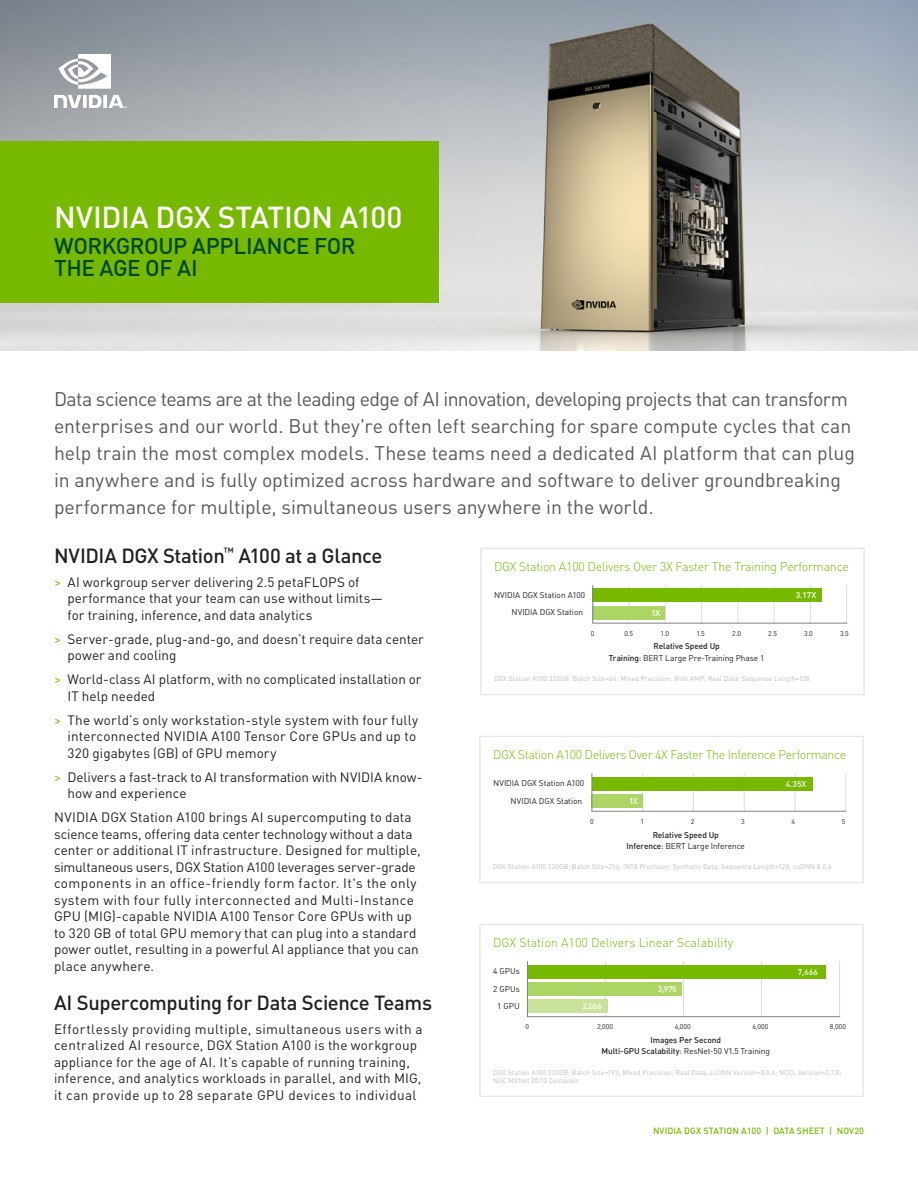
<style>
.page{position:relative;width:918px;height:1188px;background:#fff}
.page>*{position:absolute;margin:0;border:0;box-sizing:border-box;transform-origin:0 0}
.H0__Green_Bar_Title{font:500 30px "DIN Pro";letter-spacing:-.01em;color:#fff}
.H0__Green_Bar_Title-2{font:500 22.5px/22.5px "DIN Pro";letter-spacing:-.02em;color:#004833}
.H2_Title_Case_13_5_1{font:500 20.25px "DIN Pro";letter-spacing:-.02em;color:#231f20}
.Body__Intro__Text_Gr{font:19.5px/27px "DIN Pro";letter-spacing:-.005em;color:#57585a}
.Body_Text_9_11{font:13.5px/16.5px "DIN Pro";letter-spacing:.01em;color:#231f20}
.Paragraph_Bullets{font:13.5px/16.5px "DIN Pro";letter-spacing:.005em;color:#231f20}
.t1{font:300 12.45px "DIN Pro";letter-spacing:-.02em;color:#76b900}
.t2{font:300 12.45px "DIN Pro";color:#76b900}
.t3{font:500 9px "DIN Pro";letter-spacing:.01em;color:#76b900}
.t4{font:8.25px/11.1px "DIN Pro";letter-spacing:-.005em;color:#231f20;text-align:center}
.t5{font:500 8.25px/11.1px "DIN Pro";letter-spacing:-.015em;color:#231f20;text-align:center}
.t6{font:500 8.25px "DIN Pro";color:#fff}
.t7{font:6.9px/8.2px "DIN Pro";letter-spacing:.01em;color:#bcbdc0}
.t8{font:6.9px "DIN Pro";letter-spacing:.005em;color:#231f20}
.s1{color:#76b900}
.s2{font-weight:500}
.s3{font-weight:400}
</style>
<div class="page">
<img style="left:0;top:0;width:918px;height:351px">
<svg style="left:54px;top:95px;width:73px;height:13px"></svg>
<svg style="left:59px;top:54px;width:52px;height:35px"></svg>
<div style="left:0;top:141px;width:439px;height:162px;background:#76b900"></div>
<svg style="left:479px;top:924px;width:385px;height:173px"></svg>
<hr style="left:605px;top:961px;width:1px;height:56px;background:#dcdddf">
<hr style="left:839px;top:961px;width:1px;height:56px;background:#dcdddf">
<hr style="left:683px;top:961px;width:1px;height:56px;background:#dcdddf">
<hr style="left:761px;top:961px;width:1px;height:56px;background:#dcdddf">
<hr style="left:527px;top:1016px;width:313px;height:1px;background:#808285">
<div style="left:527px;top:965px;width:299px;height:14px;background:#76b900"></div>
<div style="left:527px;top:982px;width:155px;height:14px;background:#add566"></div>
<div style="left:527px;top:999px;width:81px;height:14px;background:#c8e399"></div>
<hr style="left:527px;top:961px;width:1px;height:56px;background:#808285">
<svg style="left:480px;top:548px;width:385px;height:147px"></svg>
<hr style="left:665px;top:585px;width:1px;height:38px;background:#dcdddf">
<hr style="left:738px;top:585px;width:1px;height:38px;background:#dcdddf">
<hr style="left:846px;top:585px;width:1px;height:38px;background:#dcdddf">
<hr style="left:810px;top:585px;width:1px;height:38px;background:#dcdddf">
<hr style="left:629px;top:585px;width:1px;height:38px;background:#dcdddf">
<hr style="left:701px;top:585px;width:1px;height:38px;background:#dcdddf">
<hr style="left:774px;top:585px;width:1px;height:38px;background:#dcdddf">
<hr style="left:593px;top:623px;width:254px;height:1px;background:#808285">
<div style="left:593px;top:588px;width:229px;height:14px;background:#76b900"></div>
<div style="left:593px;top:606px;width:72px;height:14px;background:#add566"></div>
<hr style="left:592px;top:585px;width:1px;height:38px;background:#808285">
<svg style="left:479px;top:736px;width:385px;height:147px"></svg>
<hr style="left:642px;top:773px;width:1px;height:38px;background:#dcdddf">
<hr style="left:744px;top:773px;width:1px;height:38px;background:#dcdddf">
<hr style="left:845px;top:773px;width:1px;height:38px;background:#dcdddf">
<hr style="left:693px;top:773px;width:1px;height:38px;background:#dcdddf">
<hr style="left:795px;top:773px;width:1px;height:38px;background:#dcdddf">
<hr style="left:592px;top:811px;width:254px;height:1px;background:#808285">
<div style="left:592px;top:777px;width:220px;height:13px;background:#76b900"></div>
<div style="left:592px;top:794px;width:51px;height:14px;background:#add566"></div>
<hr style="left:592px;top:773px;width:1px;height:38px;background:#808285">
<p class="H0__Green_Bar_Title" style="left:54px;top:197px;width:350px">NVIDIA DGX STATION A100</p>
<p class="H0__Green_Bar_Title-2" style="left:54px;top:233px;width:303px">WORKGROUP APPLIANCE FOR<br>THE AGE OF AI</p>
<p class="Body__Intro__Text_Gr" style="left:54px;top:385px;width:803px">Data science teams are at the leading edge of AI innovation, developing projects that can transform enterprises and our world. But they're often left searching for spare compute cycles that can help train the most complex models. These teams need a dedicated AI platform that can plug in anywhere and is fully optimized across hardware and software to deliver groundbreaking performance for multiple, simultaneous users anywhere in the world.</p>
<h2 class="H2_Title_Case_13_5_1" style="left:54px;top:542px;width:330px">NVIDIA DGX Station<sup>™</sup> A100 at a Glance</h2>
<p class="Paragraph_Bullets" style="left:68px;top:573px;width:317px;text-indent:-14px"><span class="s1">&gt;</span> AI workgroup server delivering 2.5 petaFLOPS of performance that your team can use without limits— for training, inference, and data analytics</p>
<p class="Paragraph_Bullets" style="left:68px;top:630px;width:358px;text-indent:-14px"><span class="s1">&gt;</span> Server-grade, plug-and-go, and doesn’t require data center power and cooling</p>
<p class="Paragraph_Bullets" style="left:68px;top:671px;width:356px;text-indent:-14px"><span class="s1">&gt;</span> World-class AI platform, with no complicated installation or<br>IT help needed</p>
<p class="Paragraph_Bullets" style="left:68px;top:711px;width:352px;text-indent:-14px"><span class="s1">&gt;</span> The world’s only workstation-style system with four fully interconnected NVIDIA A100 Tensor Core GPUs and up to<br>320 gigabytes (GB) of GPU memory</p>
<p class="Paragraph_Bullets" style="left:68px;top:768px;width:356px;text-indent:-14px"><span class="s1">&gt;</span> Delivers a fast-track to AI transformation with NVIDIA know&shy;how and experience</p>
<p class="Body_Text_9_11" style="left:54px;top:809px;width:368px">NVIDIA DGX Station A100 brings AI supercomputing to data science teams, offering data center technology without a data center or additional IT infrastructure. Designed for multiple, simultaneous users, DGX Station A100 leverages server-grade components in an office-friendly form factor. It's the only system with four fully interconnected and Multi-Instance GPU (MIG)-capable NVIDIA A100 Tensor Core GPUs with up to 320 GB of total GPU memory that can plug into a standard power outlet, resulting in a powerful AI appliance that you can place anywhere.</p>
<h2 class="H2_Title_Case_13_5_1" style="left:54px;top:989px;width:380px">AI Supercomputing for Data Science Teams</h2>
<p class="Body_Text_9_11" style="left:54px;top:1020px;width:370px">Effortlessly providing multiple, simultaneous users with a centralized AI resource, DGX Station A100 is the workgroup appliance for the age of AI. It’s capable of running training, inference, and analytics workloads in parallel, and with MIG, it can provide up to 28 separate GPU devices to individual</p>
<p class="t1" style="left:494px;top:558px;width:356px">DGX Station A100 Delivers Over 3X Faster The Training Performance</p>
<p class="t4" style="left:494px;top:589px;width:93px">NVIDIA DGX Station A100</p>
<p class="t6" style="left:796px;top:590px;width:22px">3.17X</p>
<p class="t4" style="left:511px;top:607px;width:73px">NVIDIA DGX Station</p>
<p class="t6" style="left:652px;top:607px;width:10px">1X</p>
<p class="t8" style="left:624px;top:628px;width:10px">0.5</p>
<p class="t8" style="left:591px;top:628px;width:5px">0</p>
<p class="t8" style="left:696px;top:628px;width:10px">1.5</p>
<p class="t8" style="left:768px;top:628px;width:10px">2.5</p>
<p class="t8" style="left:840px;top:628px;width:10px">3.5</p>
<p class="t8" style="left:660px;top:628px;width:10px">1.0</p>
<p class="t8" style="left:732px;top:628px;width:10px">2.0</p>
<p class="t8" style="left:804px;top:628px;width:10px">3.0</p>
<p class="t4" style="left:609px;top:641px;width:157px"><span class="s2">Relative Speed Up<br>Training</span>: BERT Large Pre-Training Phase 1</p>
<p class="t7" style="left:494px;top:674px;width:317px">DGX Station A100 320GB; Batch Size=64; Mixed Precision; With AMP; Real Data; Sequence Length=128</p>
<p class="t1" style="left:493px;top:746px;width:355px">DGX Station A100 Delivers Over 4X Faster The Inference Performance</p>
<p class="t4" style="left:493px;top:777px;width:93px">NVIDIA DGX Station A100</p>
<p class="t4" style="left:511px;top:795px;width:73px">NVIDIA DGX Station</p>
<p class="t6" style="left:629px;top:795px;width:10px">1X</p>
<p class="t6" style="left:786px;top:778px;width:22px">4.35X</p>
<p class="t8" style="left:590px;top:816px;width:5px">0</p>
<p class="t8" style="left:741px;top:817px;width:5px">3</p>
<p class="t8" style="left:842px;top:817px;width:5px">5</p>
<p class="t8" style="left:640px;top:817px;width:5px">1</p>
<p class="t8" style="left:691px;top:817px;width:5px">2</p>
<p class="t8" style="left:791px;top:817px;width:5px">4</p>
<p class="t5" style="left:627px;top:829px;width:120px">Relative Speed Up<br>Inference<span class="s3">: BERT Large Inference</span></p>
<p class="t7" style="left:493px;top:862px;width:340px">DGX Station A100 320GB; Batch Size=256; INT8 Precision; Synthetic Data; Sequence Length=128, cuDNN 8.0.4</p>
<p class="t2" style="left:493px;top:934px;width:242px">DGX Station A100 Delivers Linear Scalability</p>
<p class="t4" style="left:493px;top:966px;width:28px">4 GPUs</p>
<p class="t4" style="left:493px;top:983px;width:28px">2 GPUs</p>
<p class="t6" style="left:658px;top:983px;width:20px">3,975</p>
<p class="t4" style="left:497px;top:1000px;width:24px">1 GPU</p>
<p class="t6" style="left:582px;top:1000px;width:21px">2,066</p>
<p class="t6" style="left:798px;top:966px;width:21px">7,666</p>
<p class="t8" style="left:526px;top:1022px;width:5px">0</p>
<p class="t8" style="left:830px;top:1022px;width:18px">8,000</p>
<p class="t8" style="left:597px;top:1022px;width:18px">2,000</p>
<p class="t8" style="left:675px;top:1022px;width:18px">4,000</p>
<p class="t8" style="left:752px;top:1022px;width:18px">6,000</p>
<p class="t5" style="left:602px;top:1034px;width:170px">Images Per Second<br>Multi-GPU Scalability<span class="s3">: ResNet-50 V1.5 Training</span></p>
<p class="t7" style="left:493px;top:1068px;width:350px">DGX Station A100 320GB; Batch Size=192; Mixed Precision; Real Data; cuDNN Version=8.0.4; NCCL Version=2.7.8;<br>NGC MXNet 20.10 Container</p>
<p class="t3" style="left:653px;top:1125px;width:212px">NVIDIA DGX STATION A100 | DATA SHEET | Nov20</p>
</div>
